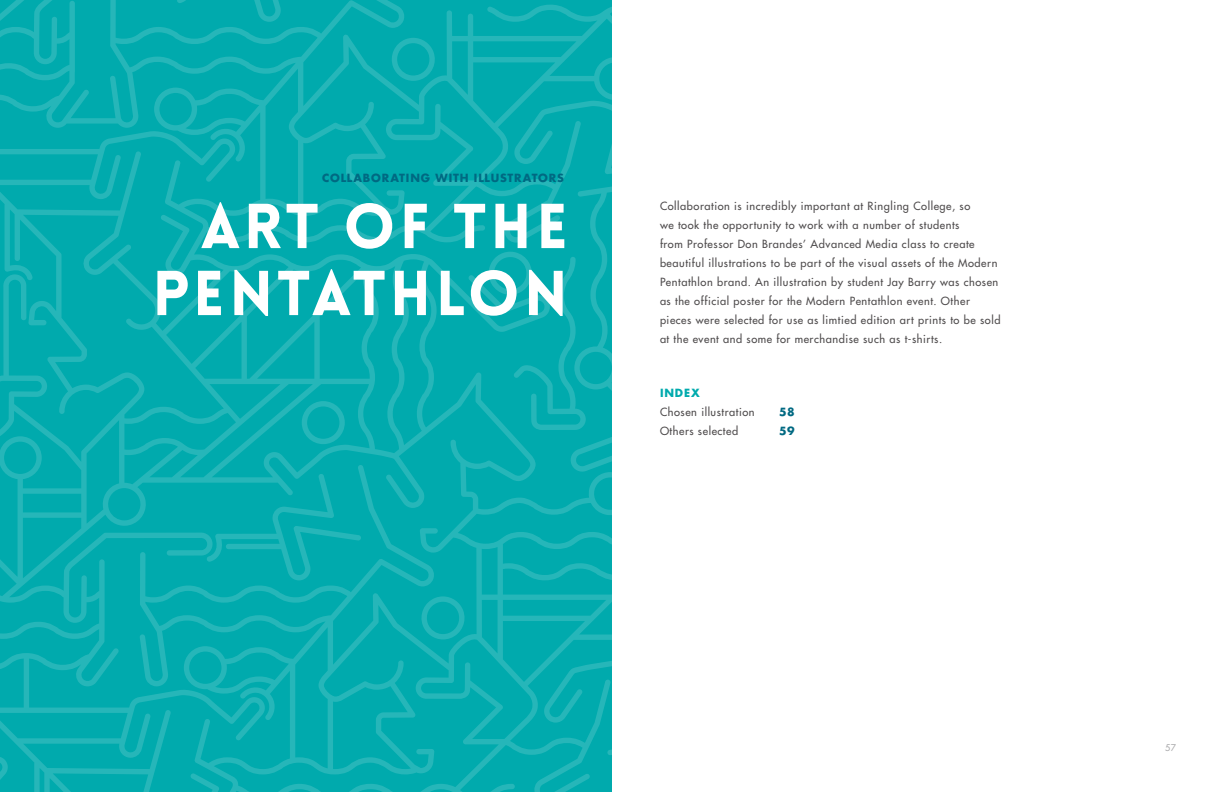
<style>
.page{position:relative;width:1224px;height:792px;background:#fff}
.page>*{position:absolute;margin:0;border:0;box-sizing:border-box;transform-origin:0 0}
.t1{font:900 62px/67px "Lovelo";letter-spacing:.06em;color:#fff;text-align:right}
.t2{font:11px/19px "Futura";letter-spacing:.05em;color:#4e4b4c}
.t3{font:700 11px "Futura";letter-spacing:.07em;color:#006982}
.t4{font:700 11px "Futura";letter-spacing:.08em;color:#00aaad}
.t5{font:9px "Futura";color:#aaaaac}
</style>
<div class="page">
<svg style="left:0;top:0;width:612px;height:792px;background:#08acaf"></svg>
<svg style="left:488px;top:252px;width:98px;height:178px;background:#07acaf"></svg>
<svg style="left:544px;top:659px;width:68px;height:133px;background:#08acaf"></svg>
<svg style="left:0;top:749px;width:8px;height:43px"></svg>
<svg style="left:206px;top:474px;width:155px;height:106px;background:#06acaf"></svg>
<svg style="left:419px;top:596px;width:48px;height:43px;background:#0badb0"></svg>
<svg style="left:302px;top:401px;width:43px;height:43px;background:#0caeb1"></svg>
<p class="t3" style="left:322px;top:170px;width:243px">COLLABORATING WITH ILLUSTRATORS</p>
<h1 class="t1" style="left:152px;top:194px;width:417px">ART OF THE<br>PENTATHLON</h1>
<p class="t2" style="left:660px;top:197px;width:342px">Collaboration is incredibly important at Ringling College, so<br>we took the opportunity to work with a number of students<br>from Professor Don Brandes’ Advanced Media class to create beautiful illustrations to be part of the visual assets of the Modern Pentathlon brand. An illustration by student Jay Barry was chosen as the official poster for the Modern Pentathlon event. Other pieces were selected for use as limtied edition art prints to be sold at the event and some for merchandise such as t-shirts.</p>
<p class="t4" style="left:660px;top:386px;width:41px">INDEX</p>
<p class="t2" style="left:660px;top:403px;width:96px">Chosen illustration</p>
<p class="t3" style="left:779px;top:405px;width:17px">58</p>
<p class="t2" style="left:660px;top:422px;width:80px">Others selected</p>
<p class="t3" style="left:779px;top:424px;width:17px">59</p>
<p class="t5" style="left:1165px;top:742px;width:12px">57</p>
</div>
